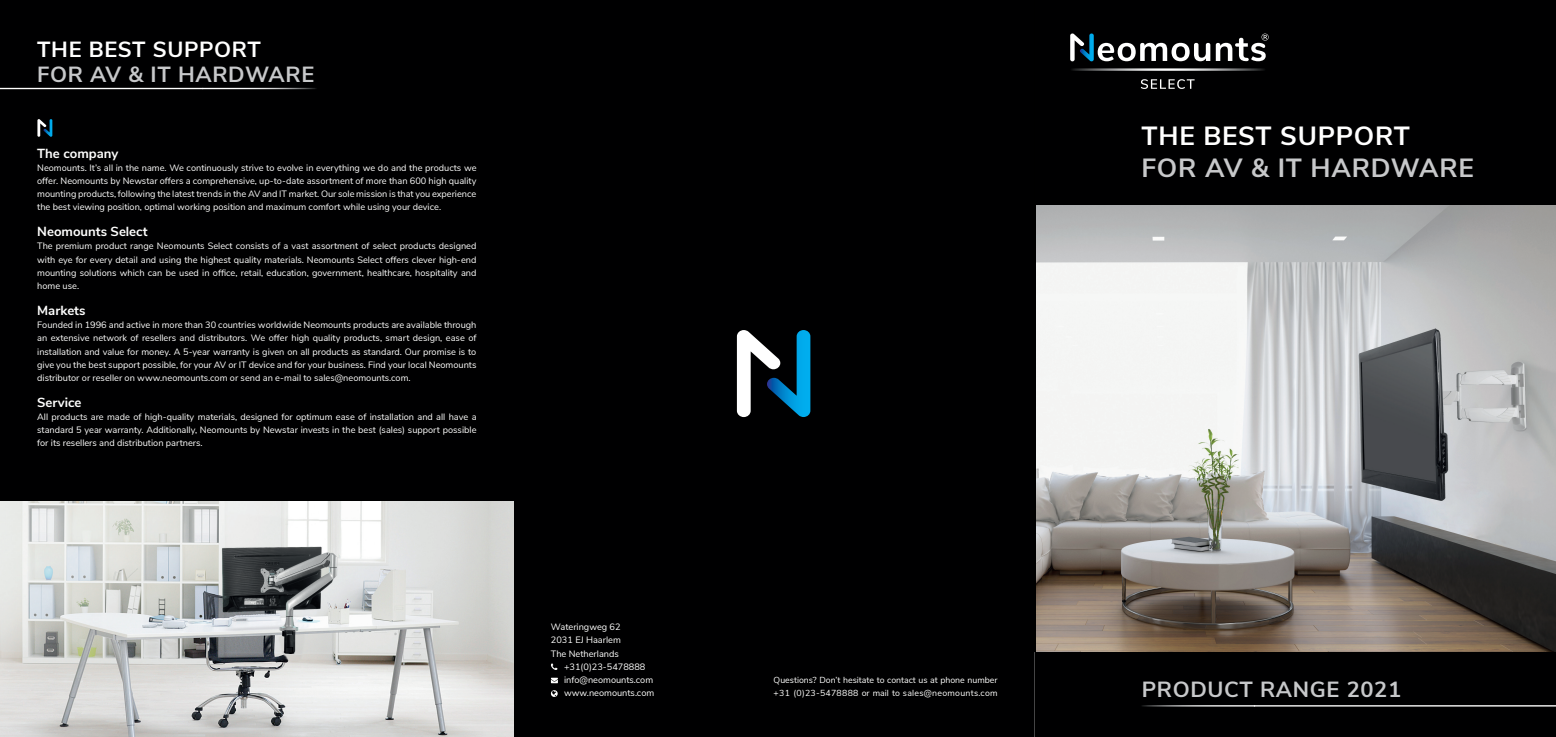
<style>
.page{position:relative;width:1556px;height:737px;background:#fff}
.page>*{position:absolute;margin:0;border:0;box-sizing:border-box;transform-origin:0 0}
.t1{font:700 26.25px "Nunito Sans";letter-spacing:.03em;color:#c7c8ca}
.t2{font:700 26.25px "Nunito Sans";letter-spacing:.03em;color:#fff}
.t3{font:700 21.88px "Nunito Sans";letter-spacing:.03em;color:#c7c8ca}
.t4{font:700 21.88px "Nunito Sans";letter-spacing:.03em;color:#fff}
.t5{font:700 13.12px "Nunito Sans";color:#fff}
.t6{font:9.19px/13.1px "Nunito Sans";color:#fff;text-align:justify}
.t7{font:8.75px/13.1px "Nunito Sans";color:#fff}
</style>
<div class="page">
<img style="left:1035px;top:205px;width:520px;height:446px">
<div style="left:1035px;top:0;width:520px;height:204px;background:#000001"></div>
<div style="left:0;top:0;width:513px;height:737px;background:#000001"></div>
<div style="left:513px;top:0;width:522px;height:737px;background:#000001"></div>
<div style="left:1034px;top:651px;width:521px;height:86px;background:#000001"></div>
<hr style="left:1034px;top:0;width:1px;height:204px;background:#000">
<svg style="left:1070px;top:33px;width:198px;height:28px"></svg>
<svg style="left:1140px;top:79px;width:54px;height:10px"></svg>
<img style="left:1070px;top:68px;width:195px;height:3px">
<svg style="left:737px;top:330px;width:73px;height:87px"></svg>
<svg style="left:551px;top:690px;width:6px;height:7px"></svg>
<svg style="left:551px;top:677px;width:7px;height:6px"></svg>
<svg style="left:551px;top:663px;width:6px;height:7px"></svg>
<svg style="left:37px;top:119px;width:15px;height:18px"></svg>
<hr style="left:1140px;top:705px;width:114px;height:1px;background:#fff">
<hr style="left:1254px;top:705px;width:301px;height:1px;background:#fff">
<img style="left:0;top:501px;width:513px;height:236px">
<hr style="left:203px;top:88px;width:114px;height:1px;background:#fff">
<hr style="left:0;top:88px;width:203px;height:1px;background:#fff">
<h2 class="t4" style="left:37px;top:34px;width:225px">THE BEST SUPPORT</h2>
<h2 class="t3" style="left:37px;top:58px;width:278px">FOR AV &amp; IT HARDWARE</h2>
<h3 class="t5" style="left:37px;top:143px;width:83px">The company</h3>
<p class="t6" style="left:37px;top:160px;width:441px">Neomounts. It’s all in the name. We continuously strive to evolve in everything we do and the products we offer. Neomounts by Newstar offers a comprehensive, up-to-date assortment of more than 600 high quality mounting products, following the latest trends in the AV and IT market. Our sole mission is that you experience the best viewing position, optimal working position and maximum comfort while using your device.</p>
<h3 class="t5" style="left:37px;top:222px;width:112px">Neomounts Select</h3>
<p class="t6" style="left:37px;top:239px;width:441px">The premium product range Neomounts Select consists of a vast assortment of select products designed with eye for every detail and using the highest quality materials. Neomounts Select offers clever high-end mounting solutions which can be used in office, retail, education, government, healthcare, hospitality and home use.</p>
<h3 class="t5" style="left:37px;top:301px;width:50px">Markets</h3>
<p class="t6" style="left:37px;top:318px;width:441px">Founded in 1996 and active in more than 30 countries worldwide Neomounts products are available through an extensive network of resellers and distributors. We offer high quality products, smart design, ease of installation and value for money. A 5-year warranty is given on all products as standard. Our promise is to give you the best support possible, for your AV or IT device and for your business. Find your local Neomounts distributor or reseller on www.neomounts.com or send an e-mail to sales@neomounts.com.</p>
<h3 class="t5" style="left:37px;top:393px;width:46px">Service</h3>
<p class="t6" style="left:37px;top:410px;width:441px">All products are made of high-quality materials, designed for optimum ease of installation and all have a standard 5 year warranty. Additionally, Neomounts by Newstar invests in the best (sales) support possible for its resellers and distribution partners.</p>
<p class="t6" style="left:551px;top:620px;width:71px">Wateringweg 62</p>
<p class="t6" style="left:551px;top:633px;width:71px">2031 EJ Haarlem</p>
<p class="t6" style="left:551px;top:646px;width:69px">The Netherlands</p>
<p class="t6" style="left:564px;top:659px;width:83px">+31(0)23-5478888</p>
<p class="t6" style="left:564px;top:672px;width:91px">info@neomounts.com</p>
<p class="t6" style="left:564px;top:685px;width:92px">www.neomounts.com</p>
<p class="t7" style="left:773px;top:672px;width:225px">Questions? Don’t hesitate to contact us at phone number +31 (0)23-5478888 or mail to sales@neomounts.com</p>
<h1 class="t2" style="left:1141px;top:117px;width:270px">THE BEST SUPPORT</h1>
<h1 class="t1" style="left:1141px;top:148px;width:334px">FOR AV &amp; IT HARDWARE</h1>
<h2 class="t3" style="left:1141px;top:673px;width:261px">PRODUCT RANGE 2021</h2>
</div>
